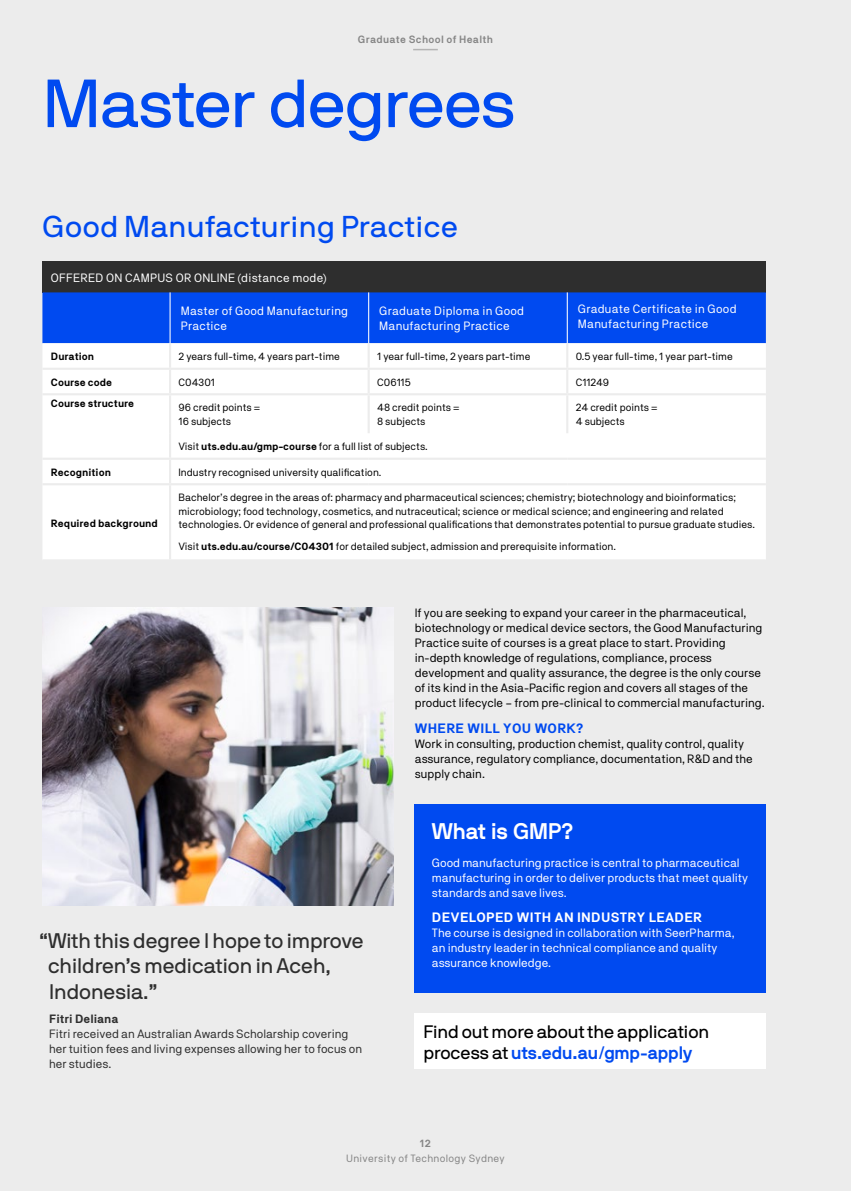
<style>
.page{position:relative;width:851px;height:1191px;background:#fff}
.page>*{position:absolute;margin:0;border:0;box-sizing:border-box;transform-origin:0 0}
.Large_Heading{font:67.5px "NB International Pro";letter-spacing:-.01em;color:#004af0}
.t1{font:30px "NB International Pro";letter-spacing:.02em;color:#004af0}
.Sub_heading_1_white{font:700 22.5px "NB International Pro";color:#fff}
.Quotes{font:21px/25.5px "NB International Pro";color:#2e2e2e}
.Quotes-2{font:18px/21px "NB International Pro";color:#000}
.Sub_Heading_2_-_White{font:700 13.5px "NB Akademie";letter-spacing:.02em;color:#fff}
.Sub_Heading_2_-_Blue{font:700 13.5px "NB Akademie";letter-spacing:.02em;color:#004af0}
.Body_Text{font:12px/15px "NB Akademie";color:#000}
.Body_Text-2{font:12px/15px "NB Akademie";color:#fff}
.Course_Table_Subheading{font:12px/15px "NB Akademie";letter-spacing:.02em;color:#fff}
.Body_Text-3{font:12px/15px "NB Akademie";color:#2e2e2e}
.Body_Text-4{font:700 12px "NB Akademie";color:#2e2e2e}
.Course_Table_Body_Text{font:10.5px/13.5px "NB Akademie";color:#000}
.Course_Table_Body_Text-2{font:700 10.5px "NB Akademie";color:#000}
.t2{font:10.5px "NB Akademie";letter-spacing:.03em;color:#858585}
.t3{font:600 10.5px "NB Akademie";letter-spacing:.03em;color:#858585}
.s1{font-weight:700}
.s2{font-weight:700;color:#004af0}
</style>
<div class="page">
<div style="left:0;top:0;width:850px;height:1191px;background:#ececec"></div>
<div style="left:415px;top:1013px;width:350px;height:56px;background:#fff"></div>
<div style="left:415px;top:803px;width:350px;height:189px;background:#004af0"></div>
<img style="left:42px;top:607px;width:351px;height:298px">
<div style="left:42px;top:261px;width:723px;height:31px;background:#2e2e2e"></div>
<div style="left:42px;top:292px;width:723px;height:51px;background:#004af0"></div>
<div style="left:42px;top:343px;width:723px;height:216px;background:#fff"></div>
<hr style="left:42px;top:368px;width:128px;height:2px;background:#ececec">
<hr style="left:170px;top:368px;width:198px;height:2px;background:#ececec">
<hr style="left:368px;top:368px;width:199px;height:2px;background:#ececec">
<hr style="left:567px;top:368px;width:198px;height:2px;background:#ececec">
<hr style="left:42px;top:393px;width:128px;height:2px;background:#ececec">
<hr style="left:170px;top:393px;width:198px;height:2px;background:#ececec">
<hr style="left:368px;top:393px;width:199px;height:2px;background:#ececec">
<hr style="left:567px;top:393px;width:198px;height:2px;background:#ececec">
<hr style="left:42px;top:458px;width:128px;height:2px;background:#ececec">
<hr style="left:42px;top:483px;width:128px;height:2px;background:#ececec">
<hr style="left:169px;top:292px;width:1px;height:51px;background:#fff">
<hr style="left:368px;top:292px;width:1px;height:51px;background:#fff">
<hr style="left:566px;top:292px;width:1px;height:51px;background:#fff">
<hr style="left:170px;top:458px;width:198px;height:2px;background:#ececec">
<hr style="left:368px;top:458px;width:199px;height:2px;background:#ececec">
<hr style="left:567px;top:458px;width:198px;height:2px;background:#ececec">
<hr style="left:170px;top:483px;width:198px;height:2px;background:#ececec">
<hr style="left:368px;top:483px;width:199px;height:2px;background:#ececec">
<hr style="left:567px;top:483px;width:198px;height:2px;background:#ececec">
<hr style="left:169px;top:343px;width:2px;height:25px;background:#ececec">
<hr style="left:367px;top:343px;width:2px;height:25px;background:#ececec">
<hr style="left:566px;top:343px;width:2px;height:25px;background:#ececec">
<hr style="left:169px;top:370px;width:2px;height:23px;background:#ececec">
<hr style="left:367px;top:370px;width:2px;height:23px;background:#ececec">
<hr style="left:566px;top:370px;width:2px;height:23px;background:#ececec">
<hr style="left:169px;top:395px;width:2px;height:38px;background:#ececec">
<hr style="left:367px;top:395px;width:2px;height:38px;background:#ececec">
<hr style="left:566px;top:395px;width:2px;height:38px;background:#ececec">
<hr style="left:169px;top:433px;width:2px;height:25px;background:#ececec">
<hr style="left:169px;top:460px;width:2px;height:23px;background:#ececec">
<hr style="left:169px;top:485px;width:2px;height:74px;background:#ececec">
<svg style="left:413px;top:49px;width:25px;height:1px"></svg>
<p class="t3" style="left:358px;top:33px;width:137px">Graduate School of Health</p>
<p class="Large_Heading" style="left:43px;top:65px;width:474px">Master degrees</p>
<p class="t1" style="left:42px;top:209px;width:417px">Good Manufacturing Practice</p>
<p class="Course_Table_Subheading" style="left:51px;top:270px;width:277px">OFFERED ON CAMPUS OR ONLINE (distance mode)</p>
<p class="Course_Table_Subheading" style="left:181px;top:303px;width:169px">Master of Good Manufacturing<br>Practice</p>
<p class="Course_Table_Subheading" style="left:379px;top:303px;width:146px">Graduate Diploma in Good<br>Manufacturing Practice</p>
<p class="Course_Table_Subheading" style="left:578px;top:301px;width:160px">Graduate Certificate in Good<br>Manufacturing Practice</p>
<p class="Course_Table_Body_Text-2" style="left:51px;top:350px;width:45px">Duration</p>
<p class="Course_Table_Body_Text" style="left:178px;top:349px;width:163px">2 years full-time, 4 years part-time</p>
<p class="Course_Table_Body_Text" style="left:377px;top:349px;width:155px">1 year full-time, 2 years part-time</p>
<p class="Course_Table_Body_Text" style="left:575px;top:349px;width:158px">0.5 year full-time, 1 year part-time</p>
<p class="Course_Table_Body_Text-2" style="left:51px;top:376px;width:63px">Course code</p>
<p class="Course_Table_Body_Text" style="left:178px;top:375px;width:38px">C04301</p>
<p class="Course_Table_Body_Text" style="left:377px;top:375px;width:35px">C06115</p>
<p class="Course_Table_Body_Text" style="left:575px;top:375px;width:35px">C11249</p>
<p class="Course_Table_Body_Text-2" style="left:51px;top:397px;width:85px">Course structure</p>
<p class="Course_Table_Body_Text" style="left:178px;top:400px;width:83px">96 credit points =<br>16 subjects</p>
<p class="Course_Table_Body_Text" style="left:377px;top:400px;width:84px">48 credit points =<br>8 subjects</p>
<p class="Course_Table_Body_Text" style="left:575px;top:400px;width:83px">24 credit points =<br>4 subjects</p>
<p class="Course_Table_Body_Text" style="left:178px;top:439px;width:251px">Visit <span class="s1">uts.edu.au/gmp-course</span> for a full list of subjects.</p>
<p class="Course_Table_Body_Text-2" style="left:51px;top:466px;width:62px">Recognition</p>
<p class="Course_Table_Body_Text" style="left:178px;top:465px;width:204px">Industry recognised university qualification.</p>
<p class="Course_Table_Body_Text-2" style="left:51px;top:516px;width:108px">Required background</p>
<p class="Course_Table_Body_Text" style="left:178px;top:490px;width:578px">Bachelor’s degree in the areas of: pharmacy and pharmaceutical sciences; chemistry; biotechnology and bioinformatics; microbiology; food technology, cosmetics, and nutraceutical; science or medical science; and engineering and related technologies. Or evidence of general and professional qualifications that demonstrates potential to pursue graduate studies.</p>
<p class="Course_Table_Body_Text" style="left:178px;top:539px;width:439px">Visit <span class="s1">uts.edu.au/course/C04301</span> for detailed subject, admission and prerequisite information.</p>
<p class="Body_Text" style="left:415px;top:605px;width:351px">If you are seeking to expand your career in the pharmaceutical, biotechnology or medical device sectors, the Good Manufacturing Practice suite of courses is a great place to start. Providing in-depth knowledge of regulations, compliance, process development and quality assurance, the degree is the only course of its kind in the Asia-Pacific region and covers all stages of the product lifecycle – from pre-clinical to commercial manufacturing.</p>
<p class="Sub_Heading_2_-_Blue" style="left:415px;top:720px;width:170px">WHERE WILL YOU WORK?</p>
<p class="Body_Text" style="left:415px;top:736px;width:339px">Work in consulting, production chemist, quality control, quality assurance, regulatory compliance, documentation, R&amp;D and the supply chain.</p>
<p class="Quotes" style="left:48px;top:927px;width:317px;text-indent:-8px">“With this degree I hope to improve children’s medication in Aceh,<br>Indonesia.”</p>
<p class="Body_Text-4" style="left:49px;top:1011px;width:71px">Fitri Deliana</p>
<p class="Body_Text-3" style="left:49px;top:1026px;width:314px">Fitri received an Australian Awards Scholarship covering her tuition fees and living expenses allowing her to focus on her studies.</p>
<p class="Sub_heading_1_white" style="left:432px;top:817px;width:143px">What is GMP?</p>
<p class="Body_Text-2" style="left:432px;top:854px;width:318px">Good manufacturing practice is central to pharmaceutical manufacturing in order to deliver products that meet quality standards and save lives.</p>
<p class="Sub_Heading_2_-_White" style="left:432px;top:909px;width:272px">DEVELOPED WITH AN INDUSTRY LEADER</p>
<p class="Body_Text-2" style="left:432px;top:925px;width:304px">The course is designed in collaboration with SeerPharma, an industry leader in technical compliance and quality assurance knowledge.</p>
<p class="Quotes-2" style="left:423px;top:1021px;width:287px">Find out more about the application process at <span class="s2">uts.edu.au/gmp-apply</span></p>
<p class="t3" style="left:420px;top:1136px;width:13px">12</p>
<p class="t2" style="left:346px;top:1152px;width:160px">University of Technology Sydney</p>
</div>
